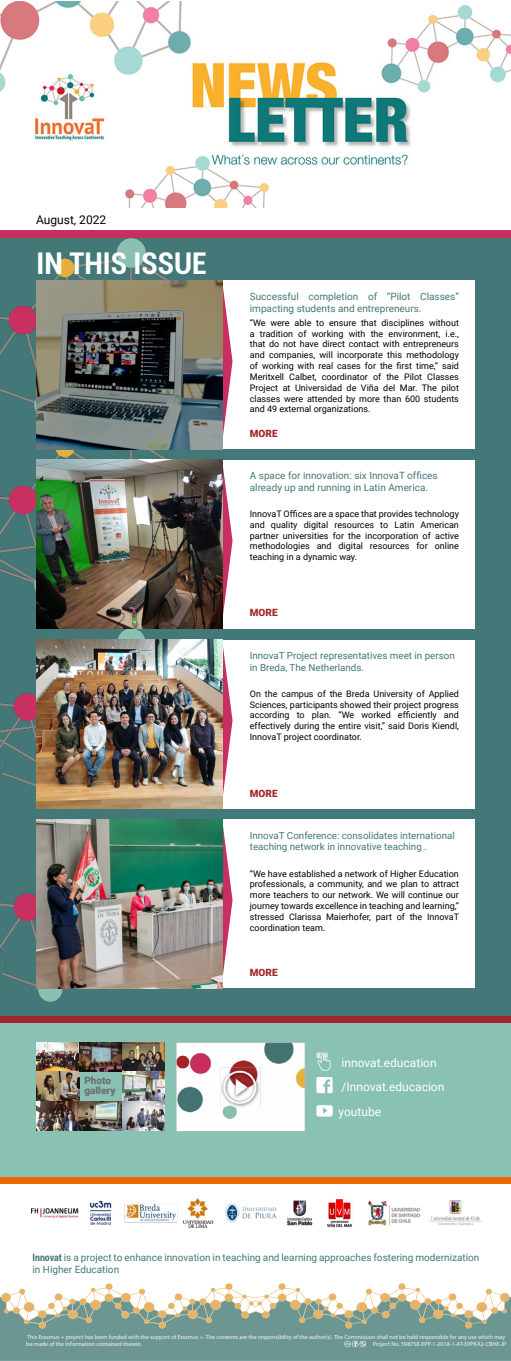
<style>
.page{position:relative;width:511px;height:1361px;background:#fff}
.page>*{position:absolute;margin:0;border:0;box-sizing:border-box;transform-origin:0 0}
.t1{font:700 condensed 30px "Roboto";color:#fff}
.t2{font:12px/24.3px "Roboto";color:#fff}
.t3{font:12px "Roboto";color:#000}
.t4{font:10px/12px "Roboto";color:#447778}
.t5{font:900 10px "Roboto";color:#a1252b}
.t6{font:900 10px/10px "Roboto";color:#6e6e6e}
.t7{font:9.8px/11.8px "Roboto";color:#447778}
.t8{font:9px/10.8px "Roboto";color:#000;text-align:justify}
.t9{font:6px/7.2px "Myriad Pro";color:#f5f5f5}
.s1{font-weight:700;font-stretch:condensed}
</style>
<div class="page">
<div style="left:0;top:1297px;width:510px;height:64px;background:#6b9691"></div>
<svg style="left:1px;top:1283px;width:508px;height:45px"></svg>
<div style="left:0;top:238px;width:510px;height:778px;background:#447778"></div>
<img style="left:0;top:238px;width:168px;height:173px">
<img style="left:0;top:449px;width:263px;height:553px">
<img style="left:0;top:629px;width:263px;height:178px">
<img style="left:0;top:2px;width:510px;height:206px">
<div style="left:0;top:231px;width:510px;height:7px;background:#c92e61"></div>
<div style="left:0;top:1016px;width:510px;height:7px;background:#a1252b"></div>
<div style="left:0;top:1176px;width:510px;height:7px;background:#ec6606"></div>
<div style="left:0;top:1023px;width:510px;height:153px;background:#89c1b3"></div>
<div style="left:36px;top:280px;width:438px;height:169px;background:#fff"></div>
<div style="left:36px;top:460px;width:438px;height:169px;background:#fff"></div>
<div style="left:36px;top:639px;width:438px;height:169px;background:#fff"></div>
<div style="left:36px;top:819px;width:438px;height:169px;background:#fff"></div>
<svg style="left:222px;top:281px;width:10px;height:161px"></svg>
<svg style="left:222px;top:460px;width:10px;height:161px"></svg>
<svg style="left:222px;top:640px;width:10px;height:161px"></svg>
<svg style="left:222px;top:820px;width:10px;height:161px"></svg>
<svg style="left:343px;top:1340px;width:22px;height:8px"></svg>
<svg style="left:316px;top:1052px;width:14px;height:18px"></svg>
<svg style="left:316px;top:1077px;width:16px;height:16px"></svg>
<svg style="left:316px;top:1105px;width:16px;height:11px"></svg>
<img style="left:36px;top:639px;width:186px;height:169px">
<svg style="left:176px;top:1042px;width:129px;height:90px"></svg>
<img style="left:220px;top:1067px;width:40px;height:40px">
<img style="left:36px;top:280px;width:186px;height:169px">
<img style="left:36px;top:460px;width:186px;height:169px">
<img style="left:36px;top:819px;width:186px;height:169px">
<img style="left:31px;top:1198px;width:449px;height:30px">
<img style="left:37px;top:1042px;width:43px;height:89px">
<img style="left:80px;top:1042px;width:85px;height:30px">
<img style="left:80px;top:1101px;width:42px;height:30px">
<img style="left:122px;top:1072px;width:43px;height:59px">
<h2 class="t3" style="left:36px;top:212px;width:72px">August, 2022</h2>
<h1 class="t1" style="left:36px;top:242px;width:171px">IN THIS ISSUE</h1>
<p class="t6" style="left:84px;top:1075px;width:33px">Photo gallery</p>
<p class="t4" style="left:249px;top:290px;width:210px">Successful completion of “Pilot Classes” impacting students and entrepreneurs.</p>
<p class="t8" style="left:249px;top:317px;width:210px">“We were able to ensure that disciplines without a tradition of working with the environment, i.e., that do not have direct contact with entrepreneurs and companies, will incorporate this methodology of working with real cases for the first time,” said Meritxell Calbet, coordinator of the Pilot Classes Project at Universidad de Viña del Mar. The pilot classes were attended by more than 600 students and 49 external organizations.</p>
<p class="t5" style="left:249px;top:426px;width:29px">MORE</p>
<p class="t4" style="left:249px;top:469px;width:189px">A space for innovation: six InnovaT offices already up and running in Latin America.</p>
<p class="t8" style="left:249px;top:508px;width:210px">InnovaT Offices are a space that provides technology and quality digital resources to Latin American partner universities for the incorporation of active methodologies and digital resources for online teaching in a dynamic way.</p>
<p class="t5" style="left:249px;top:606px;width:29px">MORE</p>
<p class="t7" style="left:249px;top:649px;width:206px">InnovaT Project representatives meet in person in Breda, The Netherlands.</p>
<p class="t8" style="left:249px;top:688px;width:210px">On the campus of the Breda University of Applied Sciences, participants showed their project progress according to plan. “We worked efficiently and effectively during the entire visit,” said Doris Kiendl, InnovaT project coordinator.</p>
<p class="t5" style="left:249px;top:786px;width:29px">MORE</p>
<p class="t7" style="left:249px;top:829px;width:206px">InnovaT Conference: consolidates international teaching network in innovative teaching .</p>
<p class="t8" style="left:249px;top:867px;width:210px">“We have established a network of Higher Education professionals, a community, and we plan to attract more teachers to our network. We will continue our journey towards excellence in teaching and learning,” stressed Clarissa Maierhofer, part of the InnovaT coordination team.</p>
<p class="t5" style="left:249px;top:966px;width:29px">MORE</p>
<h2 class="t2" style="left:338px;top:1050px;width:107px">innovat.education /Innovat.educacion youtube</h2>
<p class="t4" style="left:32px;top:1251px;width:448px"><span class="s1">Innovat</span> is a project to enhance innovation in teaching and learning approaches fostering modernization in Higher Education</p>
<p class="t9" style="left:26px;top:1333px;width:480px">This Erasmus + project has been funded with the support of Erasmus +. The contents are the responsibility of the author(s). The Commission shall not be held responsible for any use which may be made of the information contained therein.</p>
<p class="t9" style="left:372px;top:1340px;width:135px">Project No. 598758-EPP-1-2018-1-AT-EPPKA2-CBHE-JP</p>
</div>
